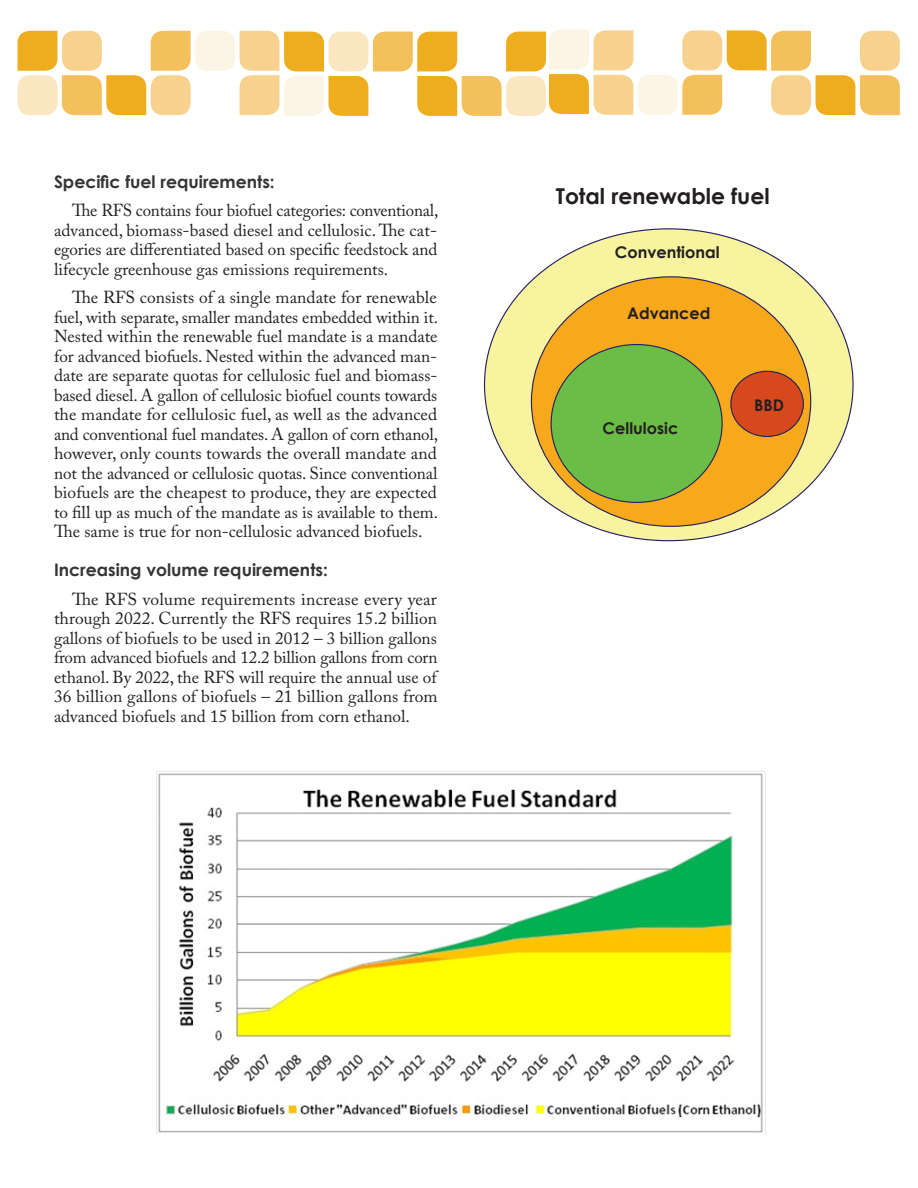
<style>
.page{position:relative;width:918px;height:1188px;background:#fff}
.page>*{position:absolute;margin:0;border:0;box-sizing:border-box;transform-origin:0 0}
.t1{font:700 21.9px "Century Gothic";color:#231f20}
.bt{font:17.25px/19.5px "Adobe Caslon Pro";color:#231f20;text-align:justify}
.subtitle{font:700 17.25px "Century Gothic";color:#363536}
.t2{font:700 16.05px "Century Gothic";color:#231f20}
</style>
<div class="page">
<div style="left:195px;top:31px;width:40px;height:40px;background:#fcf4e5;border-radius:12px"></div>
<div style="left:638px;top:75px;width:40px;height:40px;background:#fcf4e5;border-radius:12px"></div>
<svg style="left:18px;top:31px;width:173px;height:84px"></svg>
<svg style="left:682px;top:30px;width:218px;height:85px"></svg>
<svg style="left:240px;top:30px;width:393px;height:86px"></svg>
<div style="left:485px;top:229px;width:368px;height:312px;background:#f7f39f;border-radius:50%"></div>
<div style="left:531px;top:277px;width:280px;height:249px;background:#f8a81b;border-radius:50%"></div>
<div style="left:551px;top:345px;width:171px;height:157px;background:#6abd45;border-radius:50%"></div>
<div style="left:731px;top:371px;width:72px;height:65px;background:#d8481d;border-radius:50%"></div>
<div style="left:730px;top:371px;width:74px;height:66px;border:1px solid #252161;border-radius:50%"></div>
<img style="left:156px;top:772px;width:610px;height:362px">
<p class="subtitle" style="left:54px;top:168px;width:222px">Specific fuel requirements:</p>
<p class="bt" style="left:54px;top:200px;width:386px;text-indent:18px">The RFS contains four biofuel categories: conventional, advanced, biomass-based diesel and cellulosic. The cat&shy;egories are differentiated based on specific feedstock and lifecycle greenhouse gas emissions requirements.</p>
<p class="bt" style="left:54px;top:287px;width:386px;text-indent:18px">The RFS consists of a single mandate for renewable fuel, with separate, smaller mandates embedded within it.<br>Nested within the renewable fuel mandate is a mandate for advanced biofuels. Nested within the advanced man&shy;date are separate quotas for cellulosic fuel and biomass&shy;based diesel. A gallon of cellulosic biofuel counts towards the mandate for cellulosic fuel, as well as the advanced and conventional fuel mandates. A gallon of corn ethanol, however, only counts towards the overall mandate and not the advanced or cellulosic quotas. Since conventional biofuels are the cheapest to produce, they are expected to fill up as much of the mandate as is available to them.<br>The same is true for non-cellulosic advanced biofuels.</p>
<p class="subtitle" style="left:54px;top:557px;width:275px">Increasing volume requirements:</p>
<p class="bt" style="left:54px;top:589px;width:385px;text-indent:18px">The RFS volume requirements increase every year through 2022. Currently the RFS requires 15.2 billion gallons of biofuels to be used in 2012 – 3 billion gallons from advanced biofuels and 12.2 billion gallons from corn ethanol. By 2022, the RFS will require the annual use of 36 billion gallons of biofuels – 21 billion gallons from advanced biofuels and 15 billion from corn ethanol.</p>
<p class="t1" style="left:556px;top:180px;width:215px">Total renewable fuel</p>
<p class="t2" style="left:615px;top:240px;width:106px">Conventional</p>
<p class="t2" style="left:627px;top:301px;width:85px">Advanced</p>
<p class="t2" style="left:603px;top:416px;width:77px">Cellulosic</p>
<p class="t2" style="left:754px;top:393px;width:31px">BBD</p>
</div>
